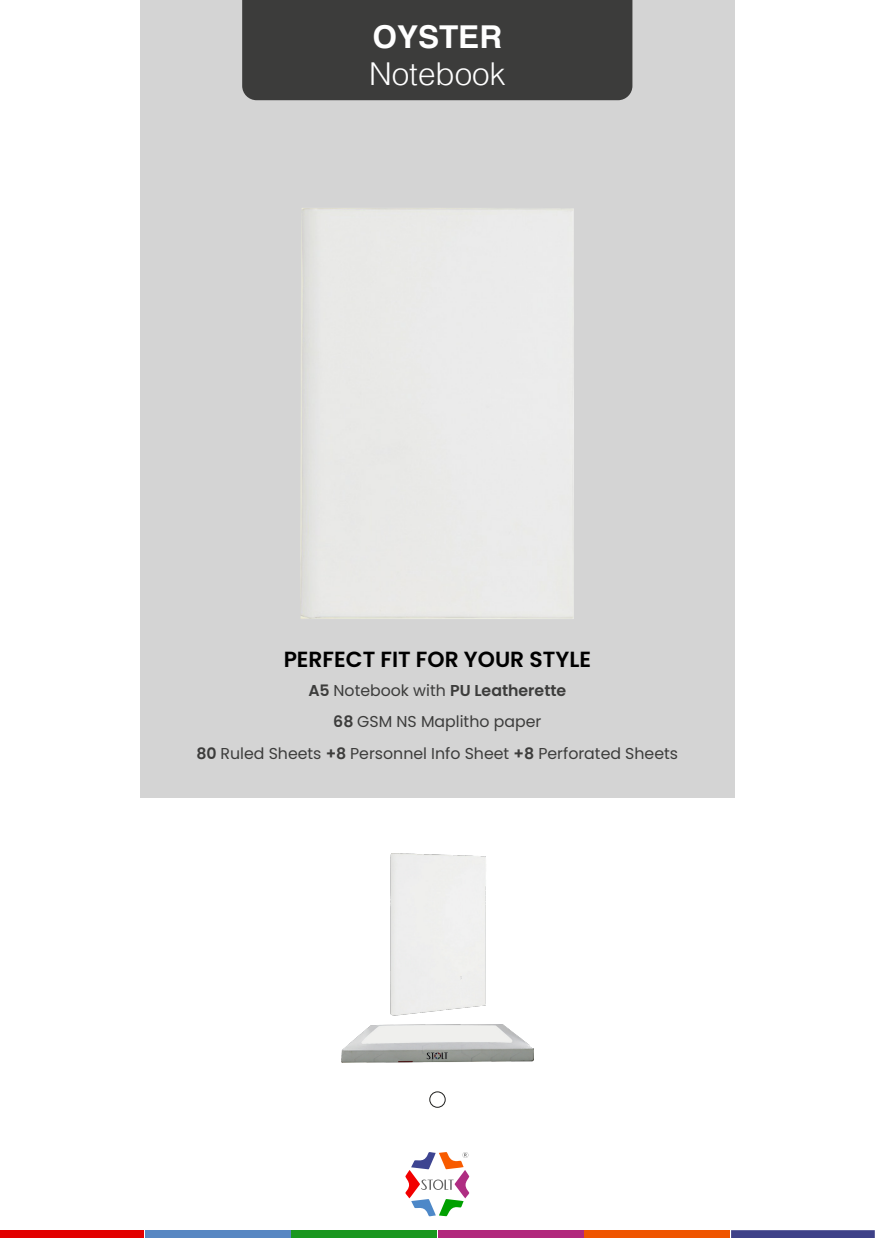
<style>
.page{position:relative;width:875px;height:1238px;background:#fff}
.page>*{position:absolute;margin:0;border:0;box-sizing:border-box;transform-origin:0 0}
.t1{font:300 31.5px "Helvetica";color:#fff}
.t2{font:700 31.5px "Helvetica";color:#fff}
.t3{font:600 21.88px "Poppins";color:#000}
.t4{font:15.75px/31.4px "Poppins";color:#3c3c3b;text-align:center}
.s1{font-weight:600}
</style>
<div class="page">
<div style="left:140px;top:0;width:595px;height:797px;background:#d4d4d4"></div>
<div style="left:242px;top:0;width:390px;height:100px;background:#3c3c3b"></div>
<svg style="left:731px;top:1230px;width:144px;height:7px"></svg>
<div style="left:585px;top:1229px;width:145px;height:8px;background:#ef5500"></div>
<div style="left:438px;top:1229px;width:146px;height:8px;background:#b1287c"></div>
<div style="left:291px;top:1229px;width:146px;height:8px;background:#1a971f"></div>
<div style="left:145px;top:1229px;width:146px;height:8px;background:#5887c2"></div>
<div style="left:0;top:1229px;width:144px;height:8px;background:#e20000"></div>
<svg style="left:405px;top:1152px;width:65px;height:64px"></svg>
<img style="left:341px;top:853px;width:192px;height:209px">
<div style="left:300px;top:208px;width:274px;height:411px;background:#eae9e8"></div>
<div style="left:430px;top:1091px;width:15px;height:16px;border:1px solid #1d1d1b;border-radius:50%"></div>
<h1 class="t2" style="left:373px;top:12px;width:131px">OYSTER</h1>
<h1 class="t1" style="left:369px;top:47px;width:138px">Notebook</h1>
<h2 class="t3" style="left:284px;top:646px;width:309px">PERFECT FIT FOR YOUR STYLE</h2>
<p class="t4" style="left:196px;top:674px;width:483px"><span class="s1">A5</span> Notebook with <span class="s1">PU Leatherette<br>68</span> GSM NS Maplitho paper<br><span class="s1">80</span> Ruled Sheets <span class="s1">+8</span> Personnel Info Sheet <span class="s1">+8</span> Perforated Sheets</p>
</div>
